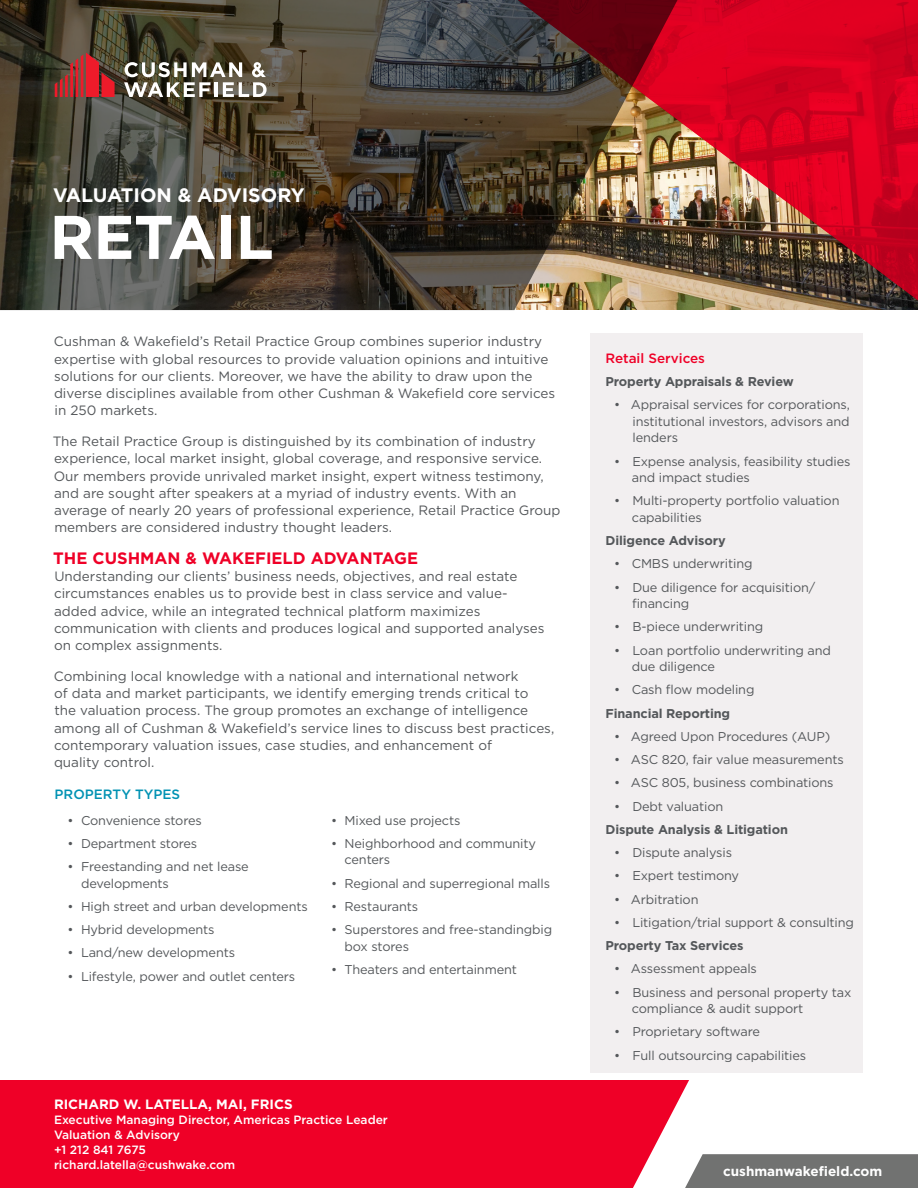
<style>
.page{position:relative;width:918px;height:1188px;background:#fff}
.page>*{position:absolute;margin:0;border:0;box-sizing:border-box;transform-origin:0 0}
.White_Main_Bold{font:700 61.5px "Gotham";letter-spacing:-.01em;color:#fff}
.White_Main_Bold-2{font:700 19.5px "Gotham";color:#fff}
.Red_Headline_All_Cap{font:700 16.5px "Gotham";color:#ef0027}
.text{font:13.5px/17.2px "Gotham";color:#54575a}
.White_Header{font:700 13.5px "Gotham";color:#fff}
.Red_Header{font:500 13.5px "Gotham";color:#ef0027}
.Blue_Header{font:500 13.5px "Gotham";color:#0092b3}
.t1{font:12.75px/16.5px "Gotham";letter-spacing:-.01em;color:#54575a}
.Sidebar_text{font:700 12.75px "Gotham";letter-spacing:-.01em;color:#54575a}
.Contact_Info_-_title{font:500 12px "Gotham";color:#fff}
.Contact_Info_-_title-2{font:500 12px "Gotham";letter-spacing:-.02em;color:#fff}
</style>
<div class="page">
<div style="left:689px;top:1154px;width:229px;height:34px;background:#717271"></div>
<div style="left:0;top:1080px;width:689px;height:108px;background:#ef0027"></div>
<img style="left:480px;top:0;width:438px;height:311px">
<img style="left:0;top:0;width:689px;height:310px">
<div style="left:591px;top:333px;width:272px;height:739px;background:#f2eff0"></div>
<svg style="left:55px;top:53px;width:60px;height:44px;background:#983432"></svg>
<svg style="left:124px;top:62px;width:143px;height:35px"></svg>
<p class="White_Main_Bold-2" style="left:53px;top:182px;width:253px">VALUATION &amp; ADVISORY</p>
<p class="White_Main_Bold" style="left:50px;top:196px;width:226px">RETAIL</p>
<p class="text" style="left:54px;top:333px;width:503px">Cushman &amp; Wakefield’s Retail Practice Group combines superior industry expertise with global resources to provide valuation opinions and intuitive solutions for our clients. Moreover, we have the ability to draw upon the diverse disciplines available from other Cushman &amp; Wakefield core services in 250 markets.</p>
<p class="text" style="left:53px;top:433px;width:509px">The Retail Practice Group is distinguished by its combination of industry experience, local market insight, global coverage, and responsive service.<br>Our members provide unrivaled market insight, expert witness testimony, and are sought after speakers at a myriad of industry events. With an average of nearly 20 years of professional experience, Retail Practice Group members are considered industry thought leaders.</p>
<p class="Red_Headline_All_Cap" style="left:53px;top:547px;width:366px">THE CUSHMAN &amp; WAKEFIELD ADVANTAGE</p>
<p class="text" style="left:54px;top:568px;width:492px">Understanding our clients’ business needs, objectives, and real estate circumstances enables us to provide best in class service and value&shy;added advice, while an integrated technical platform maximizes communication with clients and produces logical and supported analyses on complex assignments.</p>
<p class="text" style="left:54px;top:667px;width:502px">Combining local knowledge with a national and international network<br>of data and market participants, we identify emerging trends critical to<br>the valuation process. The group promotes an exchange of intelligence among all of Cushman &amp; Wakefield’s service lines to discuss best practices, contemporary valuation issues, case studies, and enhancement of<br>quality control.</p>
<p class="Blue_Header" style="left:55px;top:785px;width:127px">PROPERTY TYPES</p>
<p class="t1" style="left:68px;top:811px;width:136px">• Convenience stores</p>
<p class="t1" style="left:68px;top:835px;width:131px">• Department stores</p>
<p class="t1" style="left:81px;top:858px;width:169px;text-indent:-14px">• Freestanding and net lease developments</p>
<p class="t1" style="left:68px;top:898px;width:242px">• High street and urban developments</p>
<p class="t1" style="left:68px;top:921px;width:149px">• Hybrid developments</p>
<p class="t1" style="left:68px;top:944px;width:169px">• Land/new developments</p>
<p class="t1" style="left:68px;top:967px;width:229px">• Lifestyle, power and outlet centers</p>
<p class="t1" style="left:331px;top:811px;width:131px">• Mixed use projects</p>
<p class="t1" style="left:345px;top:835px;width:193px;text-indent:-14px">• Neighborhood and community centers</p>
<p class="t1" style="left:331px;top:874px;width:220px">• Regional and superregional malls</p>
<p class="t1" style="left:331px;top:898px;width:89px">• Restaurants</p>
<p class="t1" style="left:345px;top:921px;width:209px;text-indent:-14px">• Superstores and free-standingbig box stores</p>
<p class="t1" style="left:331px;top:961px;width:187px">• Theaters and entertainment</p>
<p class="White_Header" style="left:54px;top:1096px;width:240px">RICHARD W. LATELLA, MAI, FRICS</p>
<p class="Contact_Info_-_title" style="left:54px;top:1112px;width:335px">Executive Managing Director, Americas Practice Leader</p>
<p class="Contact_Info_-_title" style="left:54px;top:1127px;width:128px">Valuation &amp; Advisory</p>
<p class="Contact_Info_-_title-2" style="left:54px;top:1142px;width:94px">+1 212 841 7675</p>
<p class="Contact_Info_-_title" style="left:54px;top:1157px;width:183px">richard.latella@cushwake.com</p>
<p class="Red_Header" style="left:605px;top:349px;width:101px">Retail Services</p>
<p class="Sidebar_text" style="left:606px;top:373px;width:190px">Property Appraisals &amp; Review</p>
<p class="t1" style="left:632px;top:396px;width:219px;text-align:justify;text-indent:-18px">• Appraisal services for corporations, institutional investors, advisors and lenders</p>
<p class="t1" style="left:632px;top:453px;width:220px;text-indent:-18px">• Expense analysis, feasibility studies and impact studies</p>
<p class="t1" style="left:632px;top:492px;width:209px;text-indent:-18px">• Multi-property portfolio valuation capabilities</p>
<p class="Sidebar_text" style="left:606px;top:532px;width:122px">Diligence Advisory</p>
<p class="t1" style="left:614px;top:555px;width:140px">• CMBS underwriting</p>
<p class="t1" style="left:632px;top:579px;width:185px;text-indent:-18px">• Due diligence for acquisition/ financing</p>
<p class="t1" style="left:614px;top:618px;width:151px">• B-piece underwriting</p>
<p class="t1" style="left:632px;top:642px;width:201px;text-indent:-18px">• Loan portfolio underwriting and due diligence</p>
<p class="t1" style="left:614px;top:681px;width:142px">• Cash flow modeling</p>
<p class="Sidebar_text" style="left:606px;top:705px;width:126px">Financial Reporting</p>
<p class="t1" style="left:614px;top:728px;width:218px">• Agreed Upon Procedures (AUP)</p>
<p class="t1" style="left:614px;top:751px;width:231px">• ASC 820, fair value measurements</p>
<p class="t1" style="left:614px;top:774px;width:221px">• ASC 805, business combinations</p>
<p class="t1" style="left:614px;top:798px;width:111px">• Debt valuation</p>
<p class="Sidebar_text" style="left:606px;top:821px;width:184px">Dispute Analysis &amp; Litigation</p>
<p class="t1" style="left:614px;top:844px;width:120px">• Dispute analysis</p>
<p class="t1" style="left:614px;top:867px;width:127px">• Expert testimony</p>
<p class="t1" style="left:614px;top:891px;width:86px">• Arbitration</p>
<p class="t1" style="left:614px;top:914px;width:242px">• Litigation/trial support &amp; consulting</p>
<p class="Sidebar_text" style="left:606px;top:937px;width:139px">Property Tax Services</p>
<p class="t1" style="left:614px;top:960px;width:144px">• Assessment appeals</p>
<p class="t1" style="left:632px;top:984px;width:221px;text-indent:-18px">• Business and personal property tax compliance &amp; audit support</p>
<p class="t1" style="left:614px;top:1023px;width:148px">• Proprietary software</p>
<p class="t1" style="left:614px;top:1047px;width:194px">• Full outsourcing capabilities</p>
<p class="White_Header" style="left:723px;top:1163px;width:161px">cushmanwakefield.com</p>
</div>
